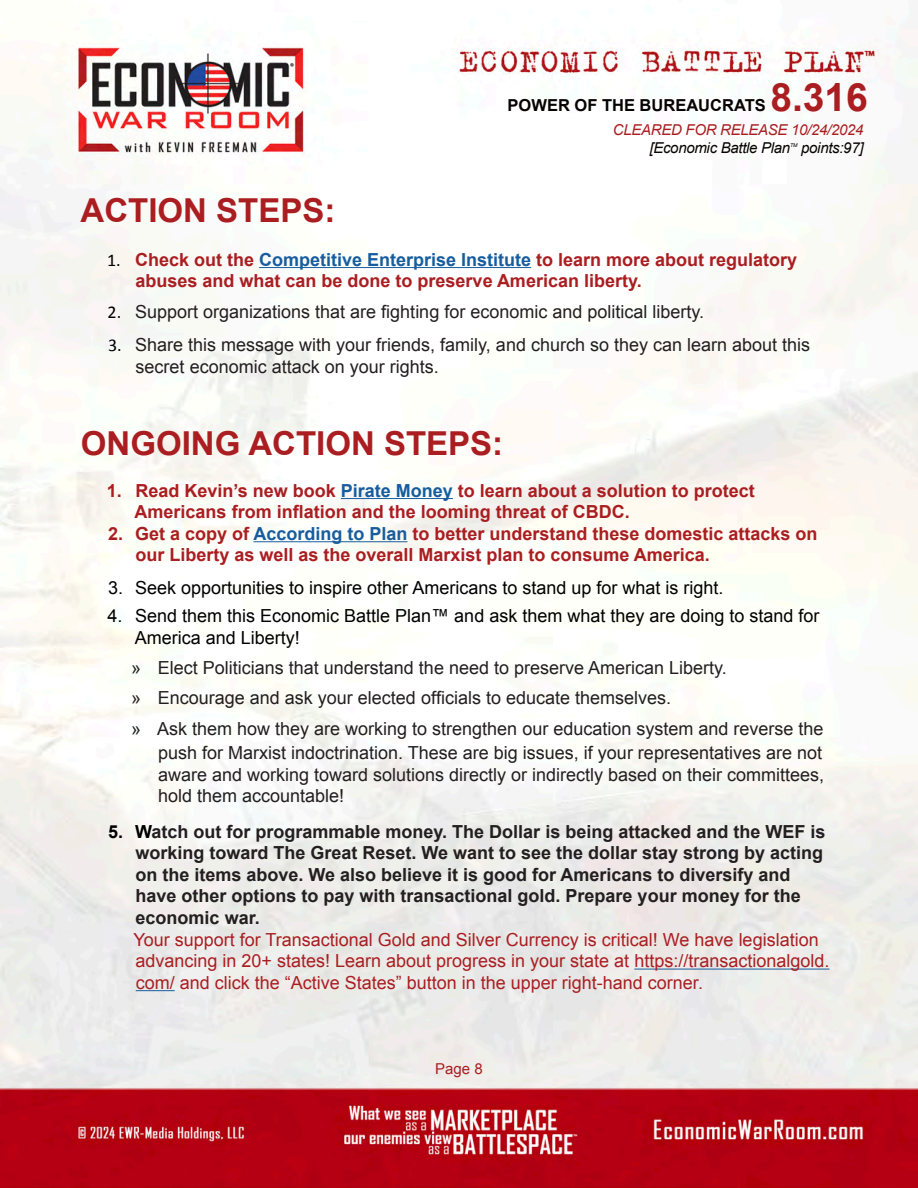
<style>
.page{position:relative;width:918px;height:1188px;background:#fff}
.page>*{position:absolute;margin:0;border:0;box-sizing:border-box;transform-origin:0 0}
.t1{font:700 39px "Arial";color:#aa1e21}
.t2{font:700 33px "Arial";color:#aa1e21}
.t3{font:18px/21.6px "Arial";color:#231f20}
.t4{font:700 18px/21.6px "Arial";color:#aa1e21}
.t5{font:700 18px/21.6px "Arial";color:#231f20}
.List_Paragraph{font:18px/21.6px "Arial";color:#aa1e21}
.t6{font:18px/21.6px "Arial";color:#000}
.t7{font:700 16.5px "Arial";color:#080302}
.t8{font:italic 15px "Arial";letter-spacing:-.02em;color:#080302}
.t9{font:italic 15px "Arial";letter-spacing:-.02em;color:#aa1e21}
.t10{font:15px "Arial";color:#aa1e21}
.t11{font:italic 5.25px "Arial";color:#080302}
.s1{font-family:"Calibri";font-weight:400;color:#000}
.s2{color:#175d9e}
.s3{font-family:"Calibri";color:#000}
.s4{color:#000}
</style>
<div class="page">
<img style="left:0;top:5px;width:918px;height:1183px">
<hr style="left:259px;top:267px;width:272px;height:1px;background:#175d9e">
<hr style="left:341px;top:498px;width:112px;height:1px;background:#175d9e">
<hr style="left:253px;top:541px;width:154px;height:1px;background:#175d9e">
<hr style="left:634px;top:969px;width:195px;height:1px;background:#175d9e">
<hr style="left:136px;top:990px;width:39px;height:1px;background:#175d9e">
<h1 class="t1" style="left:770px;top:72px;width:99px">8.316</h1>
<p class="t9" style="left:613px;top:120px;width:252px">CLEARED FOR RELEASE 10/24/2024</p>
<p class="t8" style="left:650px;top:138px;width:142px">[Economic Battle Plan</p>
<p class="t11" style="left:790px;top:141px;width:9px">TM</p>
<p class="t8" style="left:801px;top:138px;width:64px">points:97]</p>
<p class="t7" style="left:508px;top:94px;width:260px">POWER OF THE BUREAUCRATS</p>
<p class="t2" style="left:81px;top:189px;width:256px">ACTION STEPS:</p>
<p class="t4" style="left:136px;top:249px;width:663px;text-indent:-29px"><span class="s1">1.</span> Check out the <span class="s2">Competitive Enterprise Institute</span> to learn more about regulatory abuses and what can be done to preserve American liberty.</p>
<p class="t3" style="left:108px;top:301px;width:598px"><span class="s3">2.</span> Support organizations that are fighting for economic and political liberty.</p>
<p class="t3" style="left:136px;top:335px;width:676px;text-indent:-28px"><span class="s3">3.</span> Share this message with your friends, family, and church so they can learn about this secret economic attack on your rights.</p>
<p class="t2" style="left:81px;top:421px;width:424px">ONGOING ACTION STEPS:</p>
<p class="t4" style="left:135px;top:480px;width:622px;text-indent:-28px">1. Read Kevin’s new book <span class="s2">Pirate Money</span> to learn about a solution to protect<br>Americans from inflation and the looming threat of CBDC.</p>
<p class="t4" style="left:135px;top:523px;width:684px;text-indent:-27px">2. Get a copy of <span class="s2">According to Plan</span> to better understand these domestic attacks on our Liberty as well as the overall Marxist plan to consume America.</p>
<p class="t6" style="left:108px;top:578px;width:617px">3. Seek opportunities to inspire other Americans to stand up for what is right.</p>
<p class="t6" style="left:135px;top:605px;width:686px;text-indent:-27px">4. Send them this Economic Battle Plan™ and ask them what they are doing to stand for<br>America and Liberty!</p>
<p class="t3" style="left:131px;top:657px;width:597px">» Elect Politicians that understand the need to preserve American Liberty.</p>
<p class="t3" style="left:131px;top:687px;width:541px">» Encourage and ask your elected officials to educate themselves.</p>
<p class="t3" style="left:131px;top:717px;width:694px;line-height:24px;text-align:right">» Ask them how they are working to strengthen our education system and reverse the push for Marxist indoctrination. These are big issues, if your representatives are not</p>
<p class="t3" style="left:158px;top:764px;width:668px">aware and working toward solutions directly or indirectly based on their committees, hold them accountable!</p>
<p class="t5" style="left:135px;top:821px;width:691px;text-indent:-27px"><span class="s4">5. W</span>atch out for programmable money. The Dollar is being attacked and the WEF is working toward The Great Reset. We want to see the dollar stay strong by acting on the items above. We also believe it is good for Americans to diversify and have other options to pay with transactional gold. Prepare your money for the economic war.</p>
<p class="List_Paragraph" style="left:133px;top:929px;width:698px">Your support for Transactional Gold and Silver Currency is critical! We have legislation advancing in 20+ states! Learn about progress in your state at https://transactionalgold. com/ and click the “Active States” button in the upper right-hand corner.</p>
<p class="t10" style="left:435px;top:1059px;width:49px">Page 8</p>
</div>
